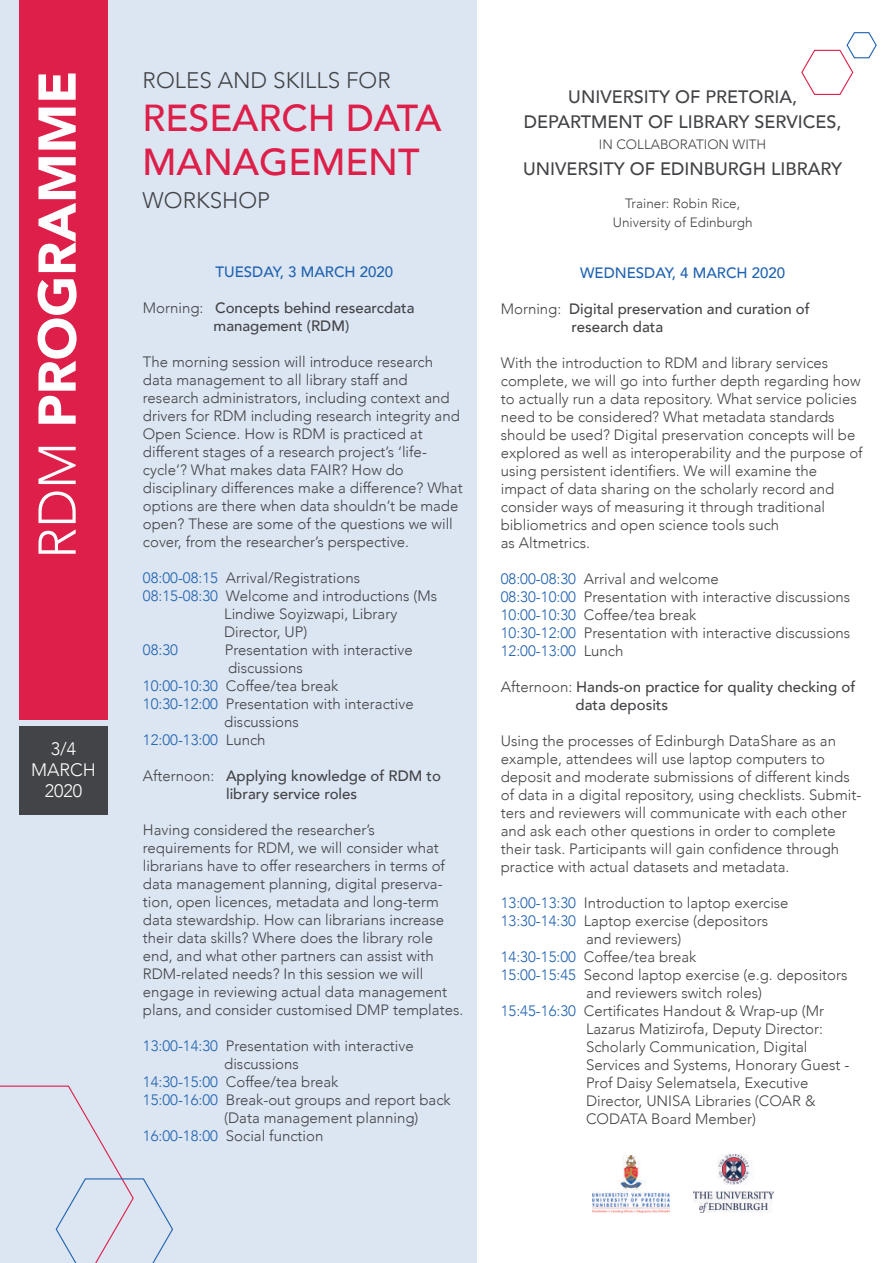
<style>
.page{position:relative;width:893px;height:1263px;background:#fff}
.page>*{position:absolute;margin:0;border:0;box-sizing:border-box;transform-origin:0 0}
.t1{font:900 52.5px "Avenir";color:#fff}
.t2{font:500 37.5px/43.5px "Avenir";color:#dd1f49}
.t3{font:300 22.5px "Avenir";color:#424447}
.t4{font:500 18px/25.5px "Avenir";color:#424447;text-align:center}
.t5{font:300 18px/21px "Avenir";color:#fff;text-align:center}
.t6{font:300 15px/18px "Avenir";color:#424447}
.t7{font:500 15px/18px "Avenir";color:#424447;text-align:center}
.t8{font:500 15px "Avenir";color:#2063b0}
.t9{font:300 15px "Avenir";color:#2063b0}
.t10{font:300 13.5px/19.5px "Avenir";color:#424447;text-align:center}
.s1{font-weight:300}
.s2{color:#2063b0}
.s3{color:#424447}
</style>
<div class="page">
<div style="left:0;top:0;width:476px;height:1263px;background:#dce5f2"></div>
<div style="left:20px;top:0;width:88px;height:720px;background:#dd1f49"></div>
<div style="left:20px;top:726px;width:88px;height:88px;background:#424447"></div>
<img style="left:592px;top:1155px;width:77px;height:57px">
<img style="left:694px;top:1155px;width:79px;height:58px">
<svg style="left:801px;top:32px;width:76px;height:63px"></svg>
<svg style="left:0;top:1085px;width:173px;height:178px"></svg>
<h1 class="t1" style="left:12px;top:559px;width:490px;rotate:-90deg"><span class="s1">RDM</span> PROGRAMME</h1>
<p class="t5" style="left:31px;top:739px;width:66px">3/4<br>MARCH<br>2020</p>
<h3 class="t3" style="left:143px;top:67px;width:250px">ROLES AND SKILLS FOR</h3>
<h2 class="t2" style="left:143px;top:95px;width:300px">RESEARCH DATA<br>MANAGEMENT</h2>
<h3 class="t3" style="left:143px;top:187px;width:129px">WORKSHOP</h3>
<p class="t8" style="left:216px;top:259px;width:179px">TUESDAY, 3 MARCH 2020</p>
<p class="t7" style="left:143px;top:298px;width:273px"><span class="s1">Morning:</span> Concepts behind researcdata management (RDM)</p>
<p class="t6" style="left:143px;top:353px;width:321px">The morning session will introduce research data management to all library staff and research administrators, including context and drivers for RDM including research integrity and Open Science. How is RDM is practiced at different stages of a research project’s ‘life&shy;cycle’? What makes data FAIR? How do disciplinary differences make a difference? What options are there when data shouldn’t be made open? These are some of the questions we will cover, from the researcher’s perspective.</p>
<p class="t6" style="left:143px;top:569px;width:219px"><span class="s2">08:00-08:15</span> Arrival/Registrations</p>
<p class="t6" style="left:143px;top:587px;width:296px"><span class="s2">08:15-08:30</span> Welcome and introductions (Ms</p>
<p class="t6" style="left:224px;top:605px;width:175px">Lindiwe Soyizwapi, Library</p>
<p class="t6" style="left:224px;top:623px;width:85px">Director, UP)</p>
<p class="t9" style="left:143px;top:641px;width:37px">08:30</p>
<p class="t6" style="left:225px;top:641px;width:189px">Presentation with interactive</p>
<p class="t6" style="left:228px;top:659px;width:76px">discussions</p>
<p class="t6" style="left:143px;top:677px;width:197px"><span class="s2">10:00-10:30</span> Coffee/tea break</p>
<p class="t6" style="left:143px;top:695px;width:272px"><span class="s2">10:30-12:00</span> Presentation with interactive</p>
<p class="t6" style="left:224px;top:713px;width:76px">discussions</p>
<p class="t9" style="left:143px;top:731px;width:124px">12:00-13:00 <span class="s3">Lunch</span></p>
<p class="t7" style="left:143px;top:766px;width:300px"><span class="s1">Afternoon:</span> Applying knowledge of RDM to library service roles</p>
<p class="t6" style="left:143px;top:821px;width:322px">Having considered the researcher’s requirements for RDM, we will consider what librarians have to offer researchers in terms of data management planning, digital preserva&shy;tion, open licences, metadata and long-term data stewardship. How can librarians increase their data skills? Where does the library role end, and what other partners can assist with RDM-related needs? In this session we will engage in reviewing actual data management plans, and consider customised DMP templates.</p>
<p class="t6" style="left:143px;top:1037px;width:272px"><span class="s2">13:00-14:30</span> Presentation with interactive</p>
<p class="t6" style="left:224px;top:1055px;width:76px">discussions</p>
<p class="t6" style="left:143px;top:1073px;width:197px"><span class="s2">14:30-15:00</span> Coffee/tea break</p>
<p class="t6" style="left:143px;top:1091px;width:309px"><span class="s2">15:00-16:00</span> Break-out groups and report back</p>
<p class="t6" style="left:224px;top:1109px;width:196px">(Data management planning)</p>
<p class="t6" style="left:143px;top:1127px;width:182px"><span class="s2">16:00-18:00</span> Social function</p>
<p class="t4" style="left:524px;top:83px;width:319px">UNIVERSITY OF PRETORIA,<br>DEPARTMENT OF LIBRARY SERVICES,</p>
<p class="t10" style="left:599px;top:135px;width:169px">IN COLLABORATION WITH</p>
<p class="t4" style="left:523px;top:155px;width:321px">UNIVERSITY OF EDINBURGH LIBRARY</p>
<p class="t10" style="left:613px;top:193px;width:141px">Trainer: Robin Rice,<br>University of Edinburgh</p>
<p class="t8" style="left:580px;top:259px;width:207px">WEDNESDAY, 4 MARCH 2020</p>
<p class="t7" style="left:571px;top:299px;width:240px;text-align:left;text-indent:-71px"><span class="s1">Morning:</span> Digital preservation and curation of research data</p>
<p class="t6" style="left:501px;top:353px;width:363px">With the introduction to RDM and library services complete, we will go into further depth regarding how to actually run a data repository. What service policies need to be considered? What metadata standards should be used? Digital preservation concepts will be explored as well as interoperability and the purpose of using persistent identifiers. We will examine the impact of data sharing on the scholarly record and consider ways of measuring it through traditional bibliometrics and open science tools such<br>as Altmetrics.</p>
<p class="t6" style="left:501px;top:569px;width:351px"><span class="s2">08:00-08:30</span> Arrival and welcome<br><span class="s2">08:30-10:00</span> Presentation with interactive discussions <span class="s2">10:00-10:30</span> Coffee/tea break<br><span class="s2">10:30-12:00</span> Presentation with interactive discussions <span class="s2">12:00-13:00</span> Lunch</p>
<p class="t7" style="left:576px;top:677px;width:281px;text-align:left;text-indent:-75px"><span class="s1">Afternoon:</span> Hands-on practice for quality checking of data deposits</p>
<p class="t6" style="left:501px;top:731px;width:362px">Using the processes of Edinburgh DataShare as an example, attendees will use laptop computers to deposit and moderate submissions of different kinds of data in a digital repository, using checklists. Submit&shy;ters and reviewers will communicate with each other and ask each other questions in order to complete their task. Participants will gain confidence through practice with actual datasets and metadata.</p>
<p class="t6" style="left:501px;top:893px;width:289px"><span class="s2">13:00-13:30</span> Introduction to laptop exercise</p>
<p class="t6" style="left:501px;top:911px;width:269px"><span class="s2">13:30-14:30</span> Laptop exercise (depositors</p>
<p class="t6" style="left:586px;top:929px;width:97px">and reviewers)</p>
<p class="t6" style="left:501px;top:947px;width:197px"><span class="s2">14:30-15:00</span> Coffee/tea break</p>
<p class="t6" style="left:501px;top:965px;width:348px"><span class="s2">15:00-15:45</span> Second laptop exercise (e.g. depositors</p>
<p class="t6" style="left:586px;top:983px;width:178px">and reviewers switch roles)</p>
<p class="t6" style="left:501px;top:1001px;width:325px"><span class="s2">15:45-16:30</span> Certificates Handout &amp; Wrap-up (Mr</p>
<p class="t6" style="left:586px;top:1019px;width:239px">Lazarus Matizirofa, Deputy Director:</p>
<p class="t6" style="left:586px;top:1037px;width:223px">Scholarly Communication, Digital</p>
<p class="t6" style="left:586px;top:1055px;width:265px">Services and Systems, Honorary Guest -</p>
<p class="t6" style="left:586px;top:1073px;width:224px">Prof Daisy Selematsela, Executive</p>
<p class="t6" style="left:586px;top:1091px;width:231px">Director, UNISA Libraries (COAR &amp;</p>
<p class="t6" style="left:586px;top:1109px;width:171px">CODATA Board Member)</p>
</div>
